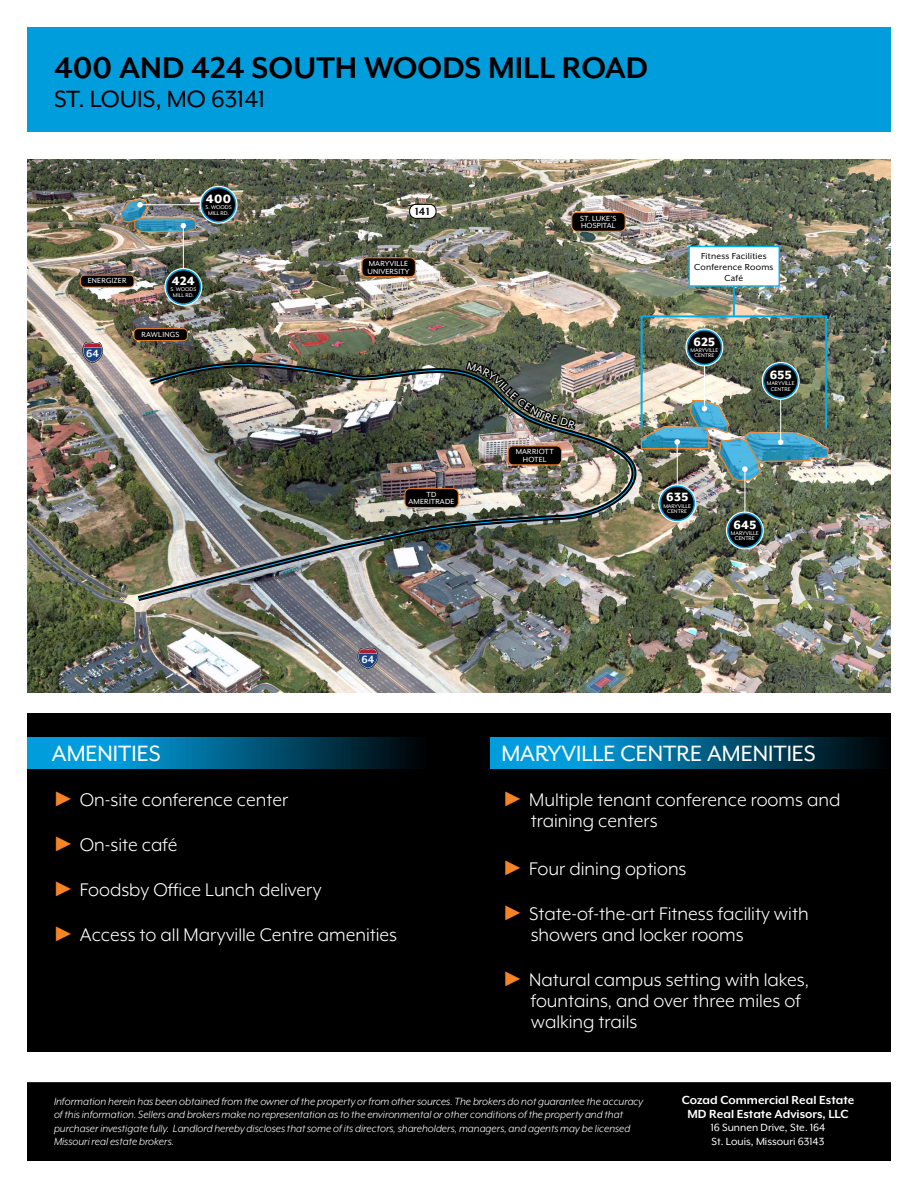
<style>
.page{position:relative;width:918px;height:1188px;background:#fff}
.page>*{position:absolute;margin:0;border:0;box-sizing:border-box;transform-origin:0 0}
.t1{font:700 34.5px "Mr Eaves XL Mod OT";color:#000}
.t2{font:27px "Mr Eaves XL Mod OT";color:#000}
.t3{font:25.5px "Mr Eaves XL San OT";color:#fff}
.t4{font:21px "Mr Eaves XL Mod OT";color:#fff}
.t5{font:800 13.8px "Mr Eaves XL San OT";letter-spacing:.02em;color:#fff}
.t6{font:700 13.5px "Mr Eaves XL Mod OT";color:#fff}
.t7{font:italic 12px/13.5px "Mr Eaves XL Mod OT";color:#fff}
.t8{font:12px "Mr Eaves XL Mod OT";color:#fff}
.t9{font:700 12px "Mr Eaves XL San OT";color:#fff}
.t10{font:700 12px "Mr Eaves XL San OT";color:#000}
.t11{font:10.05px/10.9px "Mr Eaves XL San OT";letter-spacing:.02em;color:#000;text-align:center}
.t12{font:8.55px/7.5px "Mr Eaves XL San OT";letter-spacing:.02em;color:#fff}
.t13{font:8.55px "Mr Eaves XL San OT";letter-spacing:.04em;color:#fff}
.t14{font:6.15px/5.4px "Mr Eaves XL San OT";color:#fff;text-align:center}
.s1{font-family:"Arial";font-weight:700;color:#f58426}
</style>
<div class="page">
<img style="left:27px;top:27px;width:864px;height:1134px">
<img style="left:466px;top:361px;width:110px;height:68px">
<p class="t1" style="left:54px;top:51px;width:596px">400 AND 424 SOUTH WOODS MILL ROAD</p>
<p class="t2" style="left:54px;top:85px;width:213px">ST. LOUIS, MO 63141</p>
<p class="t5" style="left:206px;top:192px;width:27px">400</p>
<p class="t14" style="left:206px;top:204px;width:28px;line-height:6.1px">S. WOODS<br>MILL RD.</p>
<p class="t12" style="left:88px;top:277px;width:40px">ENERGIZER</p>
<p class="t9" style="left:86px;top:347px;width:14px">64</p>
<p class="t5" style="left:172px;top:274px;width:25px">424</p>
<p class="t14" style="left:170px;top:286px;width:28px;line-height:6.1px">S. WOODS<br>MILL RD.</p>
<p class="t13" style="left:142px;top:330px;width:39px">RAWLINGS</p>
<p class="t10" style="left:415px;top:205px;width:16px">141</p>
<p class="t12" style="left:367px;top:260px;width:44px">MARYVILLE<br>UNIVERSITY</p>
<p class="t12" style="left:409px;top:491px;width:47px;text-align:center">TD<br>AMERITRADE</p>
<p class="t9" style="left:361px;top:653px;width:14px">64</p>
<p class="t12" style="left:580px;top:214px;width:38px">ST. LUKE’S<br>HOSPITAL</p>
<p class="t12" style="left:516px;top:448px;width:40px;text-align:center">MARRIOTT<br>HOTEL</p>
<p class="t11" style="left:694px;top:251px;width:81px">Fitness Facilities<br>Conference Rooms<br>Café</p>
<p class="t5" style="left:694px;top:335px;width:23px">625</p>
<p class="t14" style="left:691px;top:347px;width:29px">MARYVILLE<br>CENTRE</p>
<p class="t5" style="left:770px;top:368px;width:23px">655</p>
<p class="t14" style="left:767px;top:381px;width:29px">MARYVILLE<br>CENTRE</p>
<p class="t5" style="left:666px;top:490px;width:23px">635</p>
<p class="t14" style="left:663px;top:503px;width:29px">MARYVILLE<br>CENTRE</p>
<p class="t5" style="left:733px;top:518px;width:25px">645</p>
<p class="t14" style="left:731px;top:530px;width:29px">MARYVILLE<br>CENTRE</p>
<p class="t3" style="left:52px;top:741px;width:110px">AMENITIES</p>
<p class="t3" style="left:501px;top:741px;width:316px">MARYVILLE CENTRE AMENITIES</p>
<p class="t4" style="left:53px;top:789px;width:237px"><span class="s1">►</span> On-site conference center</p>
<p class="t4" style="left:53px;top:834px;width:126px"><span class="s1">►</span> On-site café</p>
<p class="t4" style="left:53px;top:879px;width:270px"><span class="s1">►</span> Foodsby Office Lunch delivery</p>
<p class="t4" style="left:53px;top:924px;width:346px"><span class="s1">►</span> Access to all Maryville Centre amenities</p>
<p class="t4" style="left:503px;top:789px;width:339px"><span class="s1">►</span> Multiple tenant conference rooms and</p>
<p class="t4" style="left:531px;top:810px;width:128px">training centers</p>
<p class="t4" style="left:503px;top:858px;width:185px"><span class="s1">►</span> Four dining options</p>
<p class="t4" style="left:503px;top:903px;width:308px"><span class="s1">►</span> State-of-the-art Fitness facility with</p>
<p class="t4" style="left:531px;top:924px;width:215px">showers and locker rooms</p>
<p class="t4" style="left:503px;top:969px;width:308px"><span class="s1">►</span> Natural campus setting with lakes,</p>
<p class="t4" style="left:531px;top:990px;width:272px">fountains, and over three miles of</p>
<p class="t4" style="left:531px;top:1011px;width:108px">walking trails</p>
<p class="t7" style="left:54px;top:1094px;width:591px">Information herein has been obtained from the owner of the property or from other sources. The brokers do not guarantee the accuracy of this information. Sellers and brokers make no representation as to the environmental or other conditions of the property and that purchaser investigate fully. Landlord hereby discloses that some of its directors, shareholders, managers, and agents may be licensed Missouri real estate brokers.</p>
<p class="t6" style="left:682px;top:1093px;width:174px">Cozad Commercial Real Estate</p>
<p class="t6" style="left:687px;top:1107px;width:163px">MD Real Estate Advisors, LLC</p>
<p class="t8" style="left:711px;top:1122px;width:116px">16 Sunnen Drive, Ste. 164</p>
<p class="t8" style="left:712px;top:1135px;width:114px">St. Louis, Missouri 63143</p>
</div>
